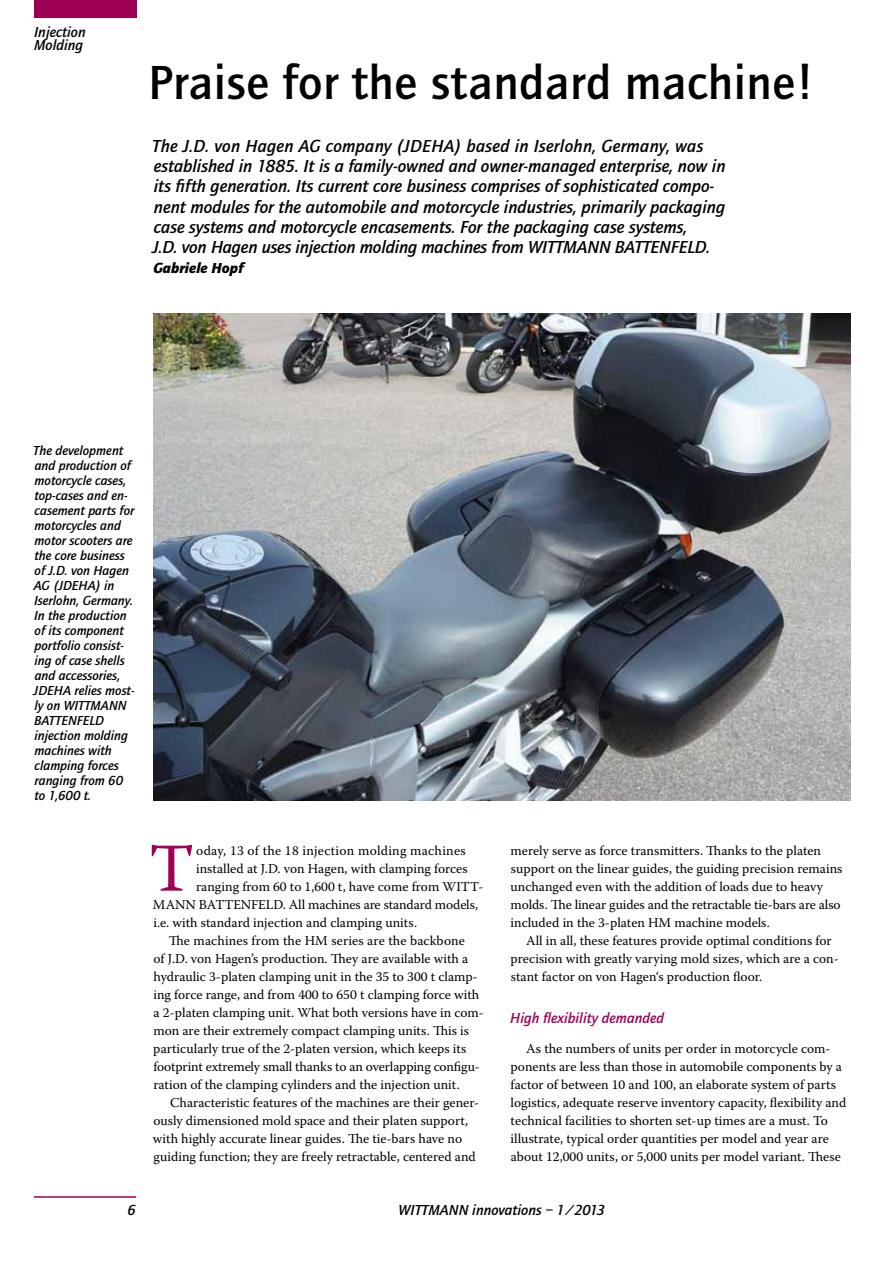
<style>
.page{position:relative;width:893px;height:1263px;background:#fff}
.page>*{position:absolute;margin:0;border:0;box-sizing:border-box;transform-origin:0 0}
.t1{font:68.25px "Warnock Pro";color:#9e0054}
.t2{font:500 49.5px "Quay Sans";letter-spacing:.01em;color:#000}
.t3{font:italic 500 18px/20.2px "Quay Sans";color:#000}
.t4{font:italic 500 15px/13.5px "Quay Sans";color:#000}
.t5{font:italic 500 15px "Quay Sans";color:#9e0054}
.t6{font:italic 900 15px "Quay Sans";color:#000}
.t7{font:13.5px/18px "Warnock Pro";color:#000}
.t8{font:italic 500 13.5px/15px "Quay Sans";color:#000}
.t9{font:13.5px "Warnock Pro";letter-spacing:.02em;color:#000}
</style>
<div class="page">
<div style="left:34px;top:0;width:102px;height:18px;background:#9e0054"></div>
<hr style="left:34px;top:1196px;width:102px;height:2px;background:#9e0054">
<img style="left:153px;top:314px;width:697px;height:486px">
<p class="t4" style="left:34px;top:25px;width:53px">Injection<br>Molding</p>
<h2 class="t2" style="left:148px;top:55px;width:667px">Praise for the standard machine!</h2>
<p class="t3" style="left:152px;top:136px;width:575px">The J.D. von Hagen AG company (JDEHA) based in Iserlohn, Germany, was established in 1885. It is a family-owned and owner-managed enterprise, now in its fifth generation. Its current core business comprises of sophisticated compo&shy;nent modules for the automobile and motorcycle industries, primarily packaging case systems and motorcycle encasements. For the packaging case systems,<br>J.D. von Hagen uses injection molding machines from WITTMANN BATTENFELD.</p>
<p class="t6" style="left:153px;top:259px;width:92px">Gabriele Hopf</p>
<p class="t8" style="left:33px;top:443px;width:103px">The development and production of motorcycle cases, top-cases and en&shy;casement parts for motorcycles and motor scooters are the core business of J.D. von Hagen<br>AG (JDEHA) in<br>Iserlohn, Germany.<br>In the production of its component portfolio consist&shy;ing of case shells and accessories,<br>JDEHA relies most&shy;ly on WITTMANN<br>BATTENFELD injection molding machines with clamping forces ranging from 60 to 1,600 t.</p>
<h1 class="t1" style="left:149px;top:827px;width:47px">T</h1>
<p class="t9" style="left:196px;top:842px;width:271px">oday, 13 of the 18 injection molding machines</p>
<p class="t7" style="left:196px;top:859px;width:273px">installed at J.D. von Hagen, with clamping forces</p>
<p class="t7" style="left:196px;top:877px;width:289px">ranging from 60 to 1,600 t, have come from WITT-</p>
<p class="t7" style="left:153px;top:895px;width:327px">MANN BATTENFELD. All machines are standard models,</p>
<p class="t7" style="left:153px;top:913px;width:265px">i.e. with standard injection and clamping units.</p>
<p class="t7" style="left:169px;top:931px;width:298px">The machines from the HM series are the backbone</p>
<p class="t7" style="left:153px;top:949px;width:316px">of J.D. von Hagen’s production. They are available with a</p>
<p class="t7" style="left:153px;top:967px;width:326px">hydraulic 3-platen clamping unit in the 35 to 300 t clamp-</p>
<p class="t7" style="left:153px;top:985px;width:327px">ing force range, and from 400 to 650 t clamping force with</p>
<p class="t7" style="left:154px;top:1003px;width:332px">a 2-platen clamping unit. What both versions have in com-</p>
<p class="t7" style="left:153px;top:1021px;width:317px">mon are their extremely compact clamping units. This is</p>
<p class="t7" style="left:153px;top:1039px;width:315px">particularly true of the 2-platen version, which keeps its</p>
<p class="t7" style="left:153px;top:1057px;width:328px">footprint extremely small thanks to an overlapping configu-</p>
<p class="t7" style="left:153px;top:1075px;width:308px">ration of the clamping cylinders and the injection unit.</p>
<p class="t7" style="left:170px;top:1093px;width:310px">Characteristic features of the machines are their gener-</p>
<p class="t7" style="left:153px;top:1111px;width:316px">ously dimensioned mold space and their platen support,</p>
<p class="t7" style="left:153px;top:1129px;width:311px">with highly accurate linear guides. The tie-bars have no</p>
<p class="t7" style="left:154px;top:1147px;width:324px">guiding function; they are freely retractable, centered and</p>
<p class="t7" style="left:511px;top:841px;width:333px">merely serve as force transmitters. Thanks to the platen support on the linear guides, the guiding precision remains unchanged even with the addition of loads due to heavy molds. The linear guides and the retractable tie-bars are also included in the 3-platen HM machine models.</p>
<p class="t7" style="left:510px;top:931px;width:330px;text-indent:16px">All in all, these features provide optimal conditions for precision with greatly varying mold sizes, which are a con&shy;stant factor on von Hagen‘s production floor.</p>
<p class="t5" style="left:510px;top:1009px;width:156px">High flexibility demanded</p>
<p class="t7" style="left:510px;top:1039px;width:337px;text-indent:16px">As the numbers of units per order in motorcycle com&shy;ponents are less than those in automobile components by a factor of between 10 and 100, an elaborate system of parts logistics, adequate reserve inventory capacity, flexibility and technical facilities to shorten set-up times are a must. To illustrate, typical order quantities per model and year are about 12,000 units, or 5,000 units per model variant. These</p>
<p class="t4" style="left:127px;top:1203px;width:10px">6</p>
<p class="t4" style="left:398px;top:1203px;width:208px">WITTMANN innovations – 1/2013</p>
</div>
